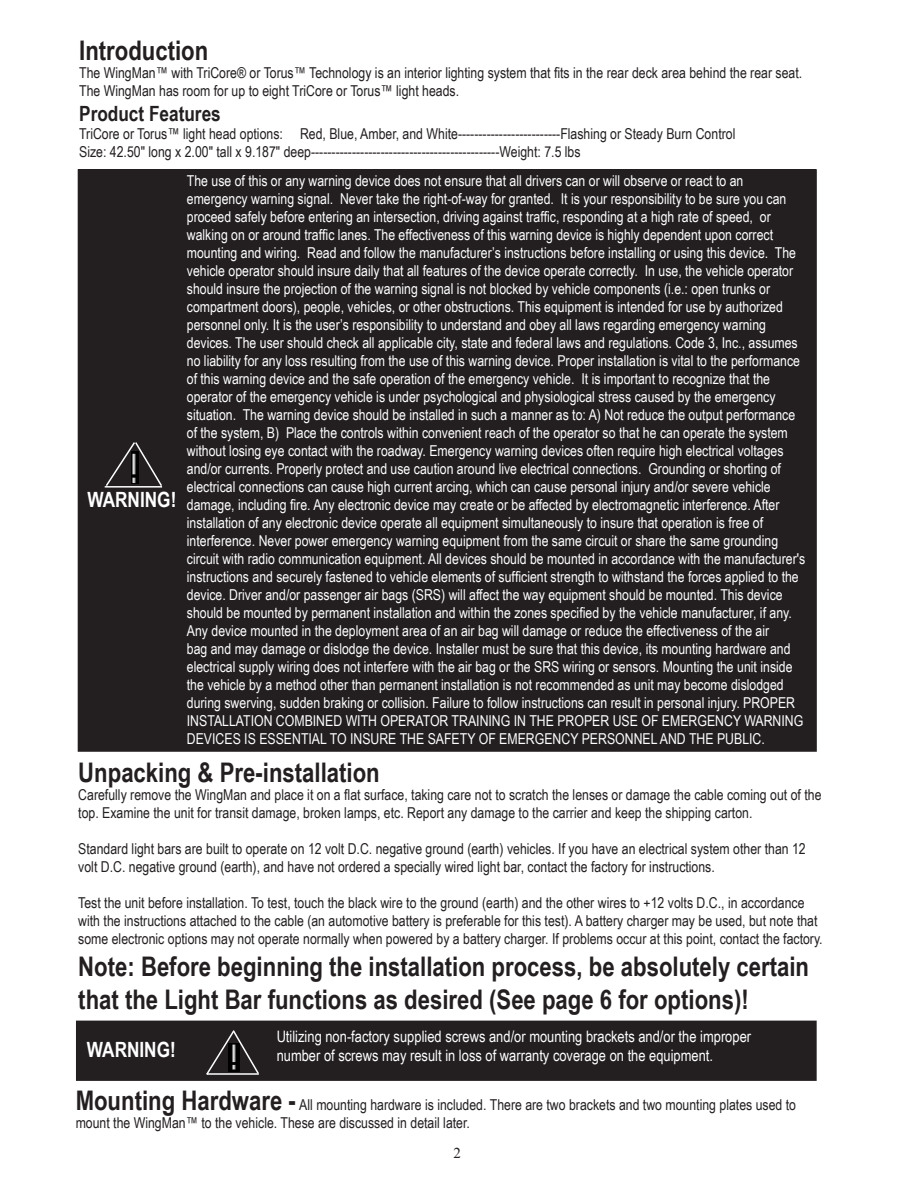
<style>
.page{position:relative;width:918px;height:1188px;background:#fff}
.page>*{position:absolute;margin:0;border:0;box-sizing:border-box;transform-origin:0 0}
.t1{font:700 27px/32.4px "Arial Narrow";color:#231f20}
.t2{font:700 21px "Arial Narrow";color:#fff}
.t3{font:700 21px "Arial Narrow";color:#231f20}
.t4{font:15.75px "Arial Narrow";color:#fff}
.t5{font:15px/18px "Arial Narrow";color:#fff}
.t6{font:15px/18px "Arial Narrow";color:#231f20}
.t7{font:15px "Times New Roman";color:#231f20}
.s1{font-weight:700;font-size:27px}
</style>
<div class="page">
<div style="left:77px;top:1021px;width:739px;height:59px;background:#231f20"></div>
<div style="left:76px;top:1021px;width:741px;height:60px;border:2px solid #231f20"></div>
<svg style="left:206px;top:1030px;width:53px;height:45px"></svg>
<hr style="left:207px;top:1073px;width:52px;height:2px;background:#fff">
<div style="left:78px;top:170px;width:738px;height:581px;background:#231f20"></div>
<svg style="left:104px;top:442px;width:59px;height:46px"></svg>
<hr style="left:105px;top:486px;width:57px;height:2px;background:#fff">
<h1 class="t1" style="left:79px;top:33px;width:131px">Introduction</h1>
<p class="t6" style="left:79px;top:63px;width:725px">The WingMan™ with TriCore® or Torus™ Technology is an interior lighting system that fits in the rear deck area behind the rear seat.<br>The WingMan has room for up to eight TriCore or Torus™ light heads.</p>
<h2 class="t3" style="left:79px;top:98px;width:143px">Product Features</h2>
<p class="t6" style="left:79px;top:125px;width:658px">TriCore or Torus™ light head options: Red, Blue, Amber, and White-------------------------Flashing or Steady Burn Control<br>Size: 42.50" long x 2.00" tall x 9.187" deep----------------------------------------------Weight: 7.5 lbs</p>
<p class="t5" style="left:187px;top:171px;width:620px">The use of this or any warning device does not ensure that all drivers can or will observe or react to an emergency warning signal. Never take the right-of-way for granted. It is your responsibility to be sure you can proceed safely before entering an intersection, driving against traffic, responding at a high rate of speed, or walking on or around traffic lanes. The effectiveness of this warning device is highly dependent upon correct mounting and wiring. Read and follow the manufacturer’s instructions before installing or using this device. The vehicle operator should insure daily that all features of the device operate correctly. In use, the vehicle operator should insure the projection of the warning signal is not blocked by vehicle components (i.e.: open trunks or compartment doors), people, vehicles, or other obstructions. This equipment is intended for use by authorized personnel only. It is the user’s responsibility to understand and obey all laws regarding emergency warning devices. The user should check all applicable city, state and federal laws and regulations. Code 3, Inc., assumes no liability for any loss resulting from the use of this warning device. Proper installation is vital to the performance of this warning device and the safe operation of the emergency vehicle. It is important to recognize that the operator of the emergency vehicle is under psychological and physiological stress caused by the emergency situation. The warning device should be installed in such a manner as to: A) Not reduce the output performance of the system, B) Place the controls within convenient reach of the operator so that he can operate the system without losing eye contact with the roadway. Emergency warning devices often require high electrical voltages and/or currents. Properly protect and use caution around live electrical connections. Grounding or shorting of electrical connections can cause high current arcing, which can cause personal injury and/or severe vehicle damage, including fire. Any electronic device may create or be affected by electromagnetic interference. After installation of any electronic device operate all equipment simultaneously to insure that operation is free of interference. Never power emergency warning equipment from the same circuit or share the same grounding circuit with radio communication equipment. All devices should be mounted in accordance with the manufacturer's instructions and securely fastened to vehicle elements of sufficient strength to withstand the forces applied to the device. Driver and/or passenger air bags (SRS) will affect the way equipment should be mounted. This device should be mounted by permanent installation and within the zones specified by the vehicle manufacturer, if any.<br>Any device mounted in the deployment area of an air bag will damage or reduce the effectiveness of the air<br>bag and may damage or dislodge the device. Installer must be sure that this device, its mounting hardware and electrical supply wiring does not interfere with the air bag or the SRS wiring or sensors. Mounting the unit inside the vehicle by a method other than permanent installation is not recommended as unit may become dislodged during swerving, sudden braking or collision. Failure to follow instructions can result in personal injury. PROPER INSTALLATION COMBINED WITH OPERATOR TRAINING IN THE PROPER USE OF EMERGENCY WARNING DEVICES IS ESSENTIAL TO INSURE THE SAFETY OF EMERGENCY PERSONNEL AND THE PUBLIC.</p>
<h2 class="t2" style="left:87px;top:484px;width:90px">WARNING!</h2>
<h1 class="t1" style="left:78px;top:755px;width:303px">Unpacking &amp; Pre-installation</h1>
<p class="t6" style="left:78px;top:785px;width:745px">Carefully remove the WingMan and place it on a flat surface, taking care not to scratch the lenses or damage the cable coming out of the top. Examine the unit for transit damage, broken lamps, etc. Report any damage to the carrier and keep the shipping carton.</p>
<p class="t6" style="left:78px;top:839px;width:729px">Standard light bars are built to operate on 12 volt D.C. negative ground (earth) vehicles. If you have an electrical system other than 12 volt D.C. negative ground (earth), and have not ordered a specially wired light bar, contact the factory for instructions.</p>
<p class="t6" style="left:78px;top:893px;width:746px">Test the unit before installation. To test, touch the black wire to the ground (earth) and the other wires to +12 volts D.C., in accordance with the instructions attached to the cable (an automotive battery is preferable for this test). A battery charger may be used, but note that some electronic options may not operate normally when powered by a battery charger. If problems occur at this point, contact the factory.</p>
<h1 class="t1" style="left:78px;top:949px;width:732px">Note: Before beginning the installation process, be absolutely certain that the Light Bar functions as desired (See page 6 for options)!</h1>
<p class="t4" style="left:277px;top:1025px;width:476px">Utilizing non-factory supplied screws and/or mounting brackets and/or the improper</p>
<h2 class="t2" style="left:87px;top:1034px;width:90px">WARNING!</h2>
<p class="t4" style="left:277px;top:1044px;width:438px">number of screws may result in loss of warranty coverage on the equipment.</p>
<p class="t6" style="left:76px;top:1095px;width:722px"><span class="s1">Mounting Hardware -</span> All mounting hardware is included. There are two brackets and two mounting plates used to mount the WingMan™ to the vehicle. These are discussed in detail later.</p>
<p class="t7" style="left:454px;top:1143px;width:9px">2</p>
</div>
